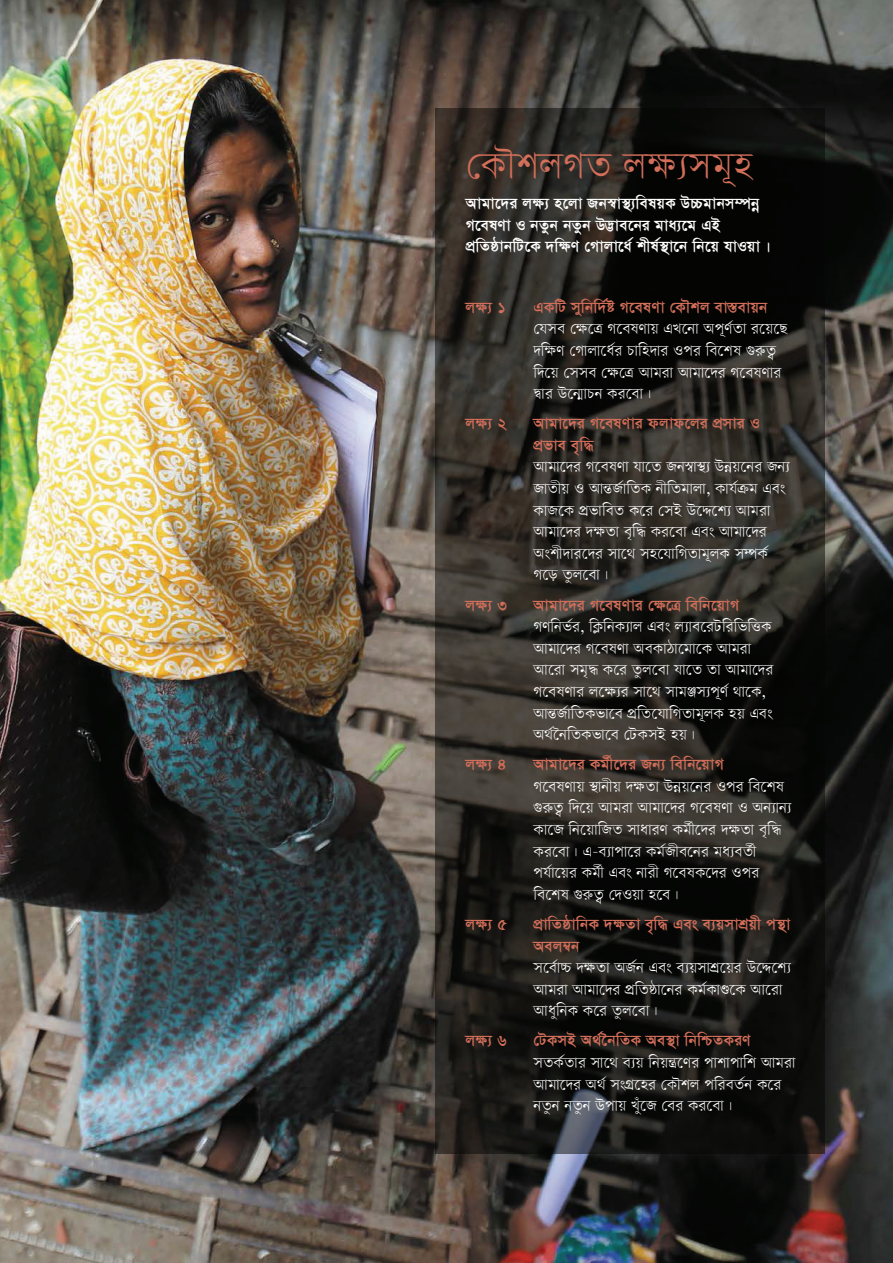
<style>
.page{position:relative;width:893px;height:1263px;background:#fff}
.page>*{position:absolute;margin:0;border:0;box-sizing:border-box;transform-origin:0 0}
.t1{font:45px "Sutonny MJ";color:#d26e5a}
.t2{font:18px/21.6px "Sutonny MJ";color:#fff}
.t3{font:18px/21.6px "Sutonny MJ Bold";color:#d26e5a}
.t4{font:18px/21.6px "Sutonny MJ Bold";color:#fff}
</style>
<div class="page">
<img style="left:0;top:0;width:893px;height:1263px">
<svg style="left:435px;top:109px;width:390px;height:1045px;background:#22201c"></svg>
<h1 class="t1" style="left:466px;top:142px;width:288px">†KŠKJMZ JŸ¨MG~N</h1>
<p class="t4" style="left:466px;top:194px;width:305px">AVGV‡`I JŸ¨ N‡JV RB¯^V¯’¨WELQK D”PGVBM¤ÚBŒ<br>M‡ELYV I BZZB BZZB D™¢VE‡BI GVA¨‡G GB<br>CÖWZÔVBWU‡K `WŸY †MVJV‡A© KXL©¯’V‡B WB‡Q HVIQV|</p>
<p class="t3" style="left:466px;top:297px;width:41px">JŸ¨ 1</p>
<p class="t3" style="left:533px;top:297px;width:236px">GKWU MYWBW`©Ó M‡ELYV †KŠKJ EV¯ÍEVQB</p>
<p class="t2" style="left:533px;top:318px;width:256px">†HME †Ÿ‡Î M‡ELYVQ GL‡BV AC~Y©ZV I‡Q‡Q `WŸY †MVJV‡A©I PVWN`VI ICI WE‡KL ¸IÆZ¡ W`‡Q †MME †Ÿ‡Î AVGIV AVGV‡`I M‡ELYVI ØVI D‡B¥VPB KI‡EV|</p>
<p class="t3" style="left:466px;top:413px;width:42px">JŸ¨ 2</p>
<p class="t3" style="left:533px;top:413px;width:228px">AVGV‡`I M‡ELYVI DJVD‡JI CÖMVI I<br>CÖFVE E„W×</p>
<p class="t2" style="left:533px;top:456px;width:258px">AVGV‡`I M‡ELYV HV‡Z RB¯^V¯’¨ DBŒQ‡BI RB¨ RVZXQ I AVŠÍR©VWZK BXWZGVJV, KVH©ΜG GES KVR‡K CÖFVWEZ K‡I †MB D‡Ï‡K¨ AVGIV AVGV‡`I `ŸZV E„W× KI‡EV GES AVGV‡`I ASKX`VI‡`I MV‡_ MN‡HVWMZVG~JK M¤ÚK© M‡O ZZJ‡EV|</p>
<p class="t3" style="left:466px;top:595px;width:42px">JŸ¨ 3</p>
<p class="t3" style="left:533px;top:595px;width:207px">AVGV‡`I M‡ELYVI †Ÿ‡Î WEWB‡QVM</p>
<p class="t2" style="left:533px;top:616px;width:241px">MYWBF©I, WK¬WBK¨VJ GES J¨VE‡IUWIWFWËK AVGV‡`I M‡ELYV AEKVVV‡GV‡K AVGIV AV‡IV MG„× K‡I ZZJ‡EV HV‡Z ZV AVGV‡`I M‡ELYVI J‡Ÿ¨I MV‡_ MVGÄM¨C~Y© _V‡K, AVŠÍR©VWZKFV‡E CÖWZ‡HVWMZVG~JK NQ GES A_©‰BWZKFV‡E †UKMB NQ|</p>
<p class="t3" style="left:466px;top:754px;width:42px">JŸ¨ 4</p>
<p class="t3" style="left:533px;top:754px;width:192px">AVGV‡`I KG©X‡`I RB¨ WEWB‡QVM</p>
<p class="t2" style="left:533px;top:776px;width:260px">M‡ELYVQ ¯’VBXQ `ŸZV DBŒQ‡BI ICI WE‡KL ¸IÆZ¡ W`‡Q AVGIV AVGV‡`I M‡ELYV I AB¨VB¨ KV‡R WB‡QVWRZ MVAVIY KG©X‡`I `ŸZV E„W× KI‡EV| G-E¨VCV‡I KG©RXE‡BI GA¨EZ©X CH©V‡QI KG©X GES BVIX M‡ELK‡`I ICI WE‡KL ¸IÆZ¡ †`IQV N‡E|</p>
<p class="t3" style="left:466px;top:914px;width:42px">JŸ¨ 5</p>
<p class="t3" style="left:533px;top:914px;width:259px">CÖVWZÔVWBK `ŸZV E„W× GES E¨QMVKÖQX CŠ’V<br>AEJ¤^B</p>
<p class="t2" style="left:533px;top:957px;width:259px">M‡E©V”P `ŸZV AR©B GES E¨QMVKÖ‡QI D‡Ï‡K¨<br>AVGIV AVGV‡`I CÖWZÔV‡BI KG©KVÐ‡K AV‡IV<br>AVAYWBK K‡I ZZJ‡EV|</p>
<p class="t3" style="left:466px;top:1031px;width:42px">JŸ¨ 6</p>
<p class="t3" style="left:533px;top:1031px;width:219px">†UKMB A_©‰BWZK AE¯’V WBWÐZKIY</p>
<p class="t2" style="left:533px;top:1052px;width:264px">MZK©ZVI MV‡_ E¨Q WBQŠ¿‡YI CVKVCVWK AVGIV<br>AVGV‡`I A_© MSMÖ‡NI †KŠKJ CWIEZ©B K‡I<br>BZZB BZZB DCVQ LUY‡R †EI KI‡EV|</p>
</div>
